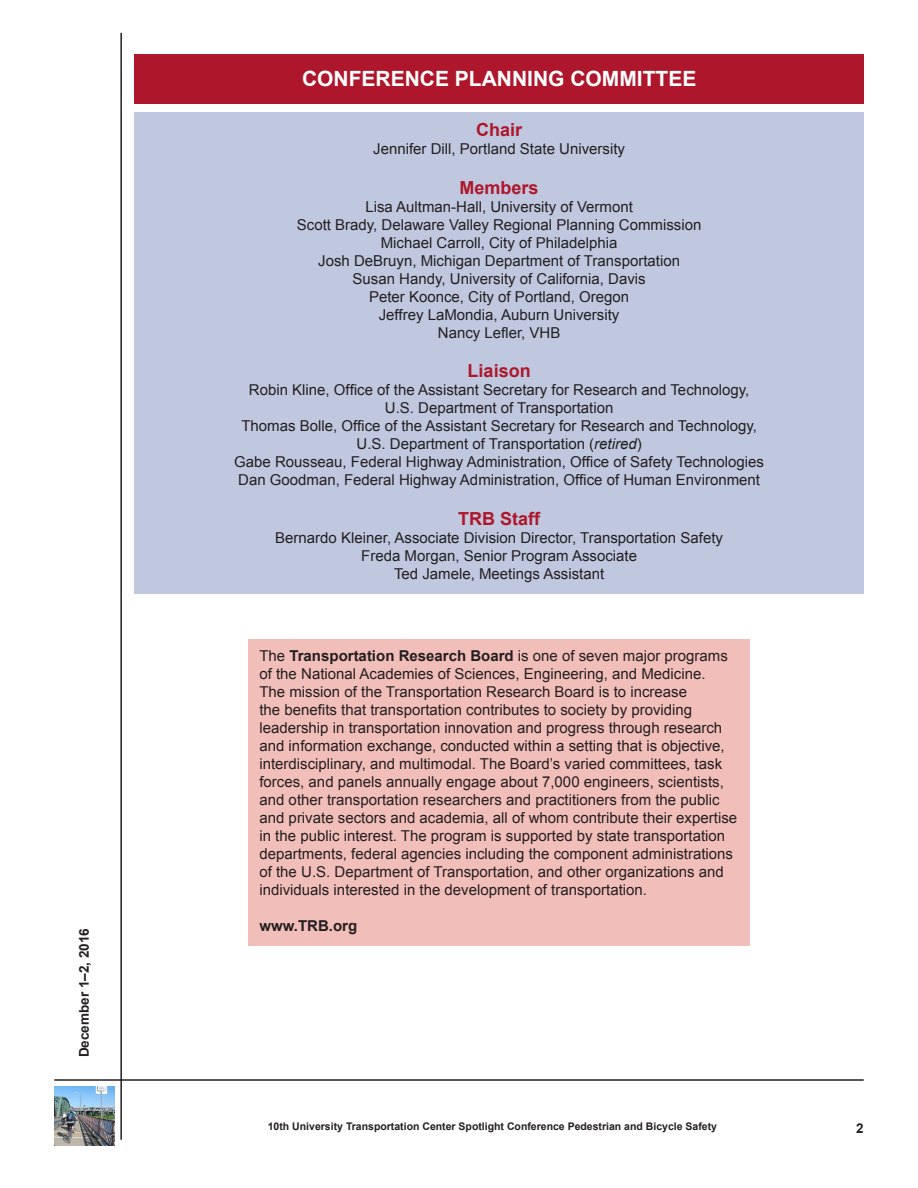
<style>
.page{position:relative;width:918px;height:1188px;background:#fff}
.page>*{position:absolute;margin:0;border:0;box-sizing:border-box;transform-origin:0 0}
.t1{font:700 21px "Arial";color:#fff}
.t2{font:700 18px "Arial";color:#ae172b}
.t3{font:15px/18px "Arial";color:#231f20}
.t4{font:700 15px "Arial";color:#231f20}
.t5{font:700 13.5px "Arial";color:#231f20}
.t6{font:700 10.5px "Arial";color:#231f20}
.s1{font-style:italic}
.s2{font-weight:700}
</style>
<div class="page">
<hr style="left:120px;top:33px;width:2px;height:1107px;background:#231f20">
<hr style="left:54px;top:1079px;width:810px;height:2px;background:#231f20">
<img style="left:54px;top:1086px;width:61px;height:59px">
<div style="left:135px;top:54px;width:729px;height:50px;background:#ae172b"></div>
<div style="left:135px;top:112px;width:729px;height:482px;background:#c0c8df"></div>
<div style="left:249px;top:639px;width:501px;height:307px;background:#f2beba"></div>
<p class="t5" style="left:75px;top:1057px;width:131px;rotate:-90deg">December 1–2, 2016</p>
<p class="t1" style="left:302px;top:65px;width:396px">CONFERENCE PLANNING COMMITTEE</p>
<p class="t2" style="left:476px;top:118px;width:48px">Chair</p>
<p class="t3" style="left:373px;top:140px;width:253px">Jennifer Dill, Portland State University</p>
<p class="t2" style="left:460px;top:176px;width:81px">Members</p>
<p class="t3" style="left:365px;top:198px;width:269px">Lisa Aultman-Hall, University of Vermont</p>
<p class="t3" style="left:297px;top:216px;width:406px">Scott Brady, Delaware Valley Regional Planning Commission</p>
<p class="t3" style="left:381px;top:234px;width:238px">Michael Carroll, City of Philadelphia</p>
<p class="t3" style="left:318px;top:252px;width:363px">Josh DeBruyn, Michigan Department of Transportation</p>
<p class="t3" style="left:353px;top:270px;width:295px">Susan Handy, University of California, Davis</p>
<p class="t3" style="left:369px;top:288px;width:262px">Peter Koonce, City of Portland, Oregon</p>
<p class="t3" style="left:379px;top:306px;width:242px">Jeffrey LaMondia, Auburn University</p>
<p class="t3" style="left:438px;top:324px;width:124px">Nancy Lefler, VHB</p>
<p class="t2" style="left:468px;top:359px;width:65px">Liaison</p>
<p class="t3" style="left:249px;top:381px;width:502px">Robin Kline, Office of the Assistant Secretary for Research and Technology,</p>
<p class="t3" style="left:385px;top:399px;width:230px">U.S. Department of Transportation</p>
<p class="t3" style="left:241px;top:417px;width:517px">Thomas Bolle, Office of the Assistant Secretary for Research and Technology,</p>
<p class="t3" style="left:357px;top:435px;width:287px">U.S. Department of Transportation (<span class="s1">retired</span>)</p>
<p class="t3" style="left:234px;top:453px;width:531px">Gabe Rousseau, Federal Highway Administration, Office of Safety Technologies</p>
<p class="t3" style="left:238px;top:471px;width:523px">Dan Goodman, Federal Highway Administration, Office of Human Environment</p>
<p class="t2" style="left:458px;top:507px;width:83px">TRB Staff</p>
<p class="t3" style="left:275px;top:529px;width:449px">Bernardo Kleiner, Associate Division Director, Transportation Safety</p>
<p class="t3" style="left:361px;top:547px;width:277px">Freda Morgan, Senior Program Associate</p>
<p class="t3" style="left:394px;top:565px;width:212px">Ted Jamele, Meetings Assistant</p>
<p class="t3" style="left:259px;top:647px;width:479px">The <span class="s2">Transportation Research Board</span> is one of seven major programs of the National Academies of Sciences, Engineering, and Medicine.<br>The mission of the Transportation Research Board is to increase<br>the benefits that transportation contributes to society by providing leadership in transportation innovation and progress through research and information exchange, conducted within a setting that is objective, interdisciplinary, and multimodal. The Board’s varied committees, task forces, and panels annually engage about 7,000 engineers, scientists, and other transportation researchers and practitioners from the public and private sectors and academia, all of whom contribute their expertise in the public interest. The program is supported by state transportation departments, federal agencies including the component administrations of the U.S. Department of Transportation, and other organizations and individuals interested in the development of transportation.</p>
<p class="t4" style="left:259px;top:916px;width:99px">www.TRB.org</p>
<p class="t6" style="left:268px;top:1120px;width:451px">10th University Transportation Center Spotlight Conference Pedestrian and Bicycle Safety</p>
<p class="t5" style="left:856px;top:1119px;width:9px">2</p>
</div>
